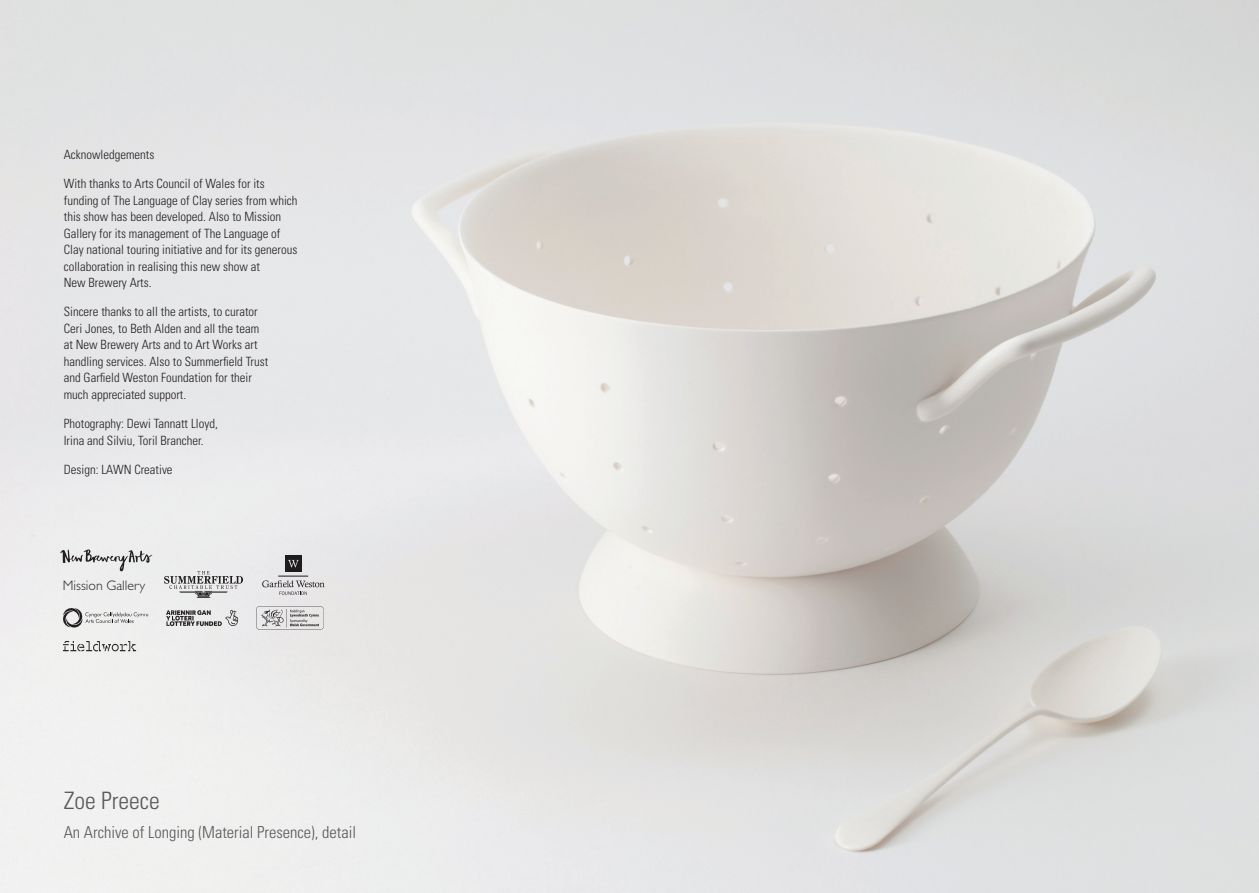
<style>
.page{position:relative;width:1259px;height:893px;background:#fff}
.page>*{position:absolute;margin:0;border:0;box-sizing:border-box;transform-origin:0 0}
.t1{font:300 condensed 24px "Univers";color:#57585a}
.t2{font:300 condensed 16.5px "Univers";color:#57585a}
.t3{font:300 13.8px "Gill Sans";color:#231f20}
.t4{font:300 condensed 12.75px/16.5px "Univers";color:#231f20}
</style>
<div class="page">
<img style="left:0;top:0;width:1259px;height:893px">
<svg style="left:63px;top:608px;width:85px;height:19px"></svg>
<img style="left:255px;top:606px;width:70px;height:25px">
<img style="left:163px;top:606px;width:82px;height:26px">
<img style="left:59px;top:639px;width:78px;height:15px">
<img style="left:57px;top:546px;width:98px;height:27px">
<img style="left:164px;top:572px;width:79px;height:26px">
<div style="left:285px;top:555px;width:16px;height:17px;background:#231f20"></div>
<hr style="left:278px;top:576px;width:30px;height:1px;background:#231f20">
<svg style="left:288px;top:560px;width:11px;height:7px"></svg>
<svg style="left:262px;top:580px;width:63px;height:15px"></svg>
<p class="t4" style="left:64px;top:146px;width:92px">Acknowledgements</p>
<p class="t4" style="left:64px;top:175px;width:235px">With thanks to Arts Council of Wales for its funding of The Language of Clay series from which this show has been developed. Also to Mission Gallery for its management of The Language of Clay national touring initiative and for its generous collaboration in realising this new show at<br>New Brewery Arts.</p>
<p class="t4" style="left:64px;top:304px;width:206px">Sincere thanks to all the artists, to curator Ceri Jones, to Beth Alden and all the team at New Brewery Arts and to Art Works art handling services. Also to Summerfield Trust and Garfield Weston Foundation for their much appreciated support.</p>
<p class="t4" style="left:64px;top:415px;width:156px">Photography: Dewi Tannatt Lloyd,<br>Irina and Silviu, Toril Brancher.</p>
<p class="t4" style="left:64px;top:461px;width:110px">Design: LAWN Creative</p>
<p class="t3" style="left:63px;top:577px;width:84px">Mission Gallery</p>
<p class="t1" style="left:64px;top:786px;width:97px">Zoe Preece</p>
<p class="t2" style="left:64px;top:822px;width:294px">An Archive of Longing (Material Presence), detail</p>
</div>
